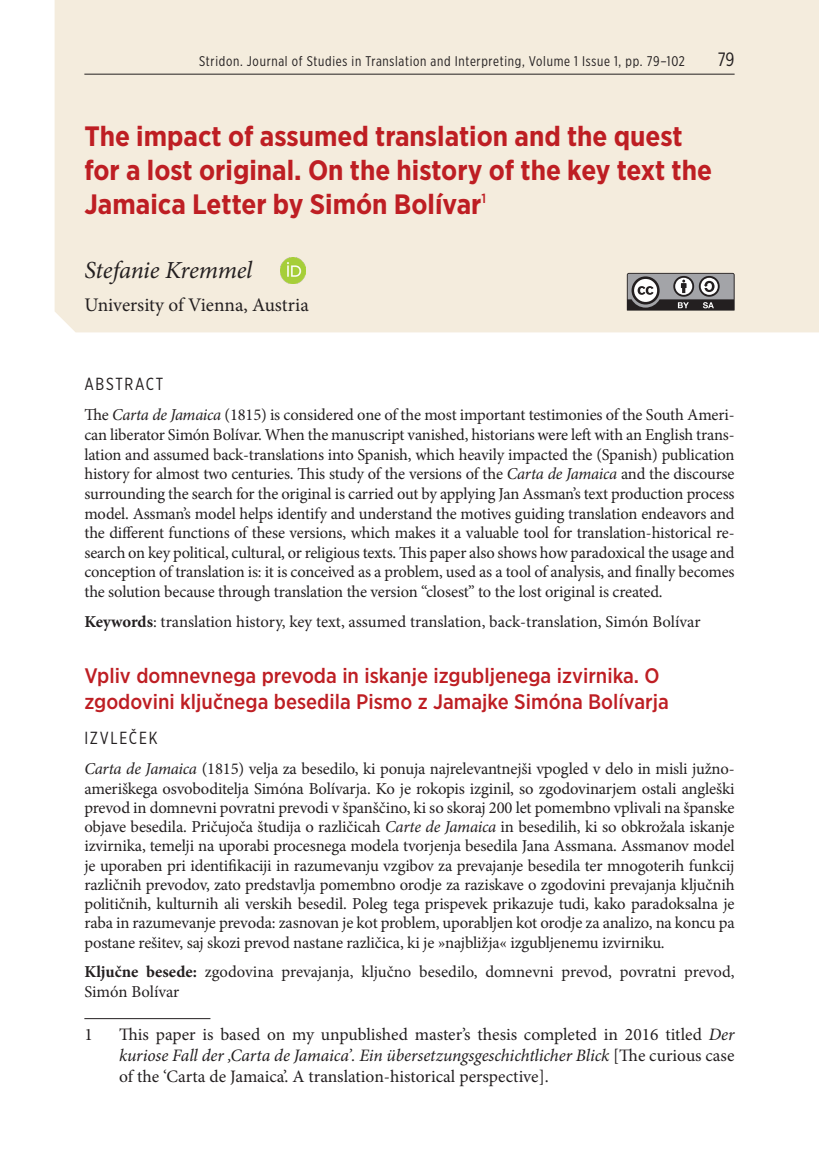
<style>
.page{position:relative;width:819px;height:1166px;background:#fff}
.page>*{position:absolute;margin:0;border:0;box-sizing:border-box;transform-origin:0 0}
.AS_Naslov_clanka{font:700 28px/33.6px "Gotham Narrow";color:#be1e23}
.AN_Avtor_clanka{font:italic 24.5px "Minion Pro";letter-spacing:-.01em;color:#231f20}
.AS_Naslov_clanka_mal{font:500 21px/26.2px "Gotham Narrow";color:#be1e23}
.AN_Avtor_fakulteta{font:19.25px "Minion Pro";letter-spacing:-.005em;color:#231f20}
.t1{font:19.25px "Gotham X Narrow";color:#231f20}
.AN_Opombe{font:17.5px/21px "Minion Pro";color:#231f20;text-align:justify}
.ABSTRACT_naslov{font:17.5px "Gotham X Narrow";letter-spacing:.1em;color:#231f20}
.ABSTRACT_besedilo{font:16.62px/19.6px "Minion Pro";letter-spacing:-.005em;color:#231f20;text-align:justify}
.t2{font:14px "Gotham X Narrow";letter-spacing:.05em;color:#231f20}
.s1{font-style:italic}
.s2{font-weight:700}
</style>
<div class="page">
<div style="left:55px;top:0;width:764px;height:332px;background:#f4ecdd"></div>
<img style="left:280px;top:258px;width:25px;height:25px">
<hr style="left:84px;top:1018px;width:126px;height:1px;background:#231f20">
<svg style="left:626px;top:273px;width:108px;height:38px"></svg>
<hr style="left:84px;top:74px;width:650px;height:1px;background:#231f20">
<p class="t2" style="left:199px;top:53px;width:487px">Stridon. Journal of Studies in Translation and Interpreting, Volume 1 Issue 1, pp. 79–102</p>
<p class="t1" style="left:717px;top:48px;width:18px">79</p>
<p class="AS_Naslov_clanka" style="left:84px;top:120px;width:629px">The impact of assumed translation and the quest for a lost original. On the history of the key text the<br>Jamaica Letter by Simón Bolívar<sup>1</sup></p>
<p class="AN_Avtor_clanka" style="left:84px;top:253px;width:169px">Stefanie Kremmel</p>
<p class="AN_Avtor_fakulteta" style="left:84px;top:292px;width:226px">University of Vienna, Austria</p>
<p class="ABSTRACT_naslov" style="left:84px;top:374px;width:80px">ABSTRACT</p>
<p class="ABSTRACT_besedilo" style="left:84px;top:405px;width:651px">The <span class="s1">Carta de Jamaica</span> (1815) is considered one of the most important testimonies of the South Ameri&shy;can liberator Simón Bolívar. When the manuscript vanished, historians were left with an English trans&shy;lation and assumed back-translations into Spanish, which heavily impacted the (Spanish) publication history for almost two centuries. This study of the versions of the <span class="s1">Carta de Jamaica</span> and the discourse surrounding the search for the original is carried out by applying Jan Assman’s text production process model. Assman’s model helps identify and understand the motives guiding translation endeavors and the different functions of these versions, which makes it a valuable tool for translation-historical re&shy;search on key political, cultural, or religious texts. This paper also shows how paradoxical the usage and conception of translation is: it is conceived as a problem, used as a tool of analysis, and finally becomes the solution because through translation the version “closest” to the lost original is created.</p>
<p class="ABSTRACT_besedilo" style="left:84px;top:612px;width:617px"><span class="s2">Keywords</span>: translation history, key text, assumed translation, back-translation, Simón Bolívar</p>
<p class="AS_Naslov_clanka_mal" style="left:84px;top:662px;width:586px">Vpliv domnevnega prevoda in iskanje izgubljenega izvirnika. O zgodovini ključnega besedila Pismo z Jamajke Simóna Bolívarja</p>
<p class="ABSTRACT_naslov" style="left:84px;top:727px;width:75px">IZVLEČEK</p>
<p class="ABSTRACT_besedilo" style="left:84px;top:759px;width:651px"><span class="s1">Carta de Jamaica</span> (1815) velja za besedilo, ki ponuja najrelevantnejši vpogled v delo in misli južno&shy;ameriškega osvoboditelja Simóna Bolívarja. Ko je rokopis izginil, so zgodovinarjem ostali angleški prevod in domnevni povratni prevodi v španščino, ki so skoraj 200 let pomembno vplivali na španske objave besedila. Pričujoča študija o različicah <span class="s1">Carte de Jamaica</span> in besedilih, ki so obkrožala iskanje izvirnika, temelji na uporabi procesnega modela tvorjenja besedila Jana Assmana. Assmanov model je uporaben pri identifikaciji in razumevanju vzgibov za prevajanje besedila ter mnogoterih funkcij različnih prevodov, zato predstavlja pomembno orodje za raziskave o zgodovini prevajanja ključnih političnih, kulturnih ali verskih besedil. Poleg tega prispevek prikazuje tudi, kako paradoksalna je raba in razumevanje prevoda: zasnovan je kot problem, uporabljen kot orodje za analizo, na koncu pa postane rešitev, saj skozi prevod nastane različica, ki je »najbližja« izgubljenemu izvirniku.</p>
<p class="ABSTRACT_besedilo" style="left:84px;top:961px;width:651px;line-height:20.1px"><span class="s2">Ključne besede:</span> zgodovina prevajanja, ključno besedilo, domnevni prevod, povratni prevod,<br>Simón Bolívar</p>
<p class="AN_Opombe" style="left:84px;top:1023px;width:10px">1</p>
<p class="AN_Opombe" style="left:119px;top:1023px;width:617px">This paper is based on my unpublished master’s thesis completed in 2016 titled <span class="s1">Der kuriose Fall der ‚Carta de Jamaica’. Ein übersetzungsgeschichtlicher Blick</span> [The curious case of the ‘Carta de Jamaica’. A translation-historical perspective].</p>
</div>
